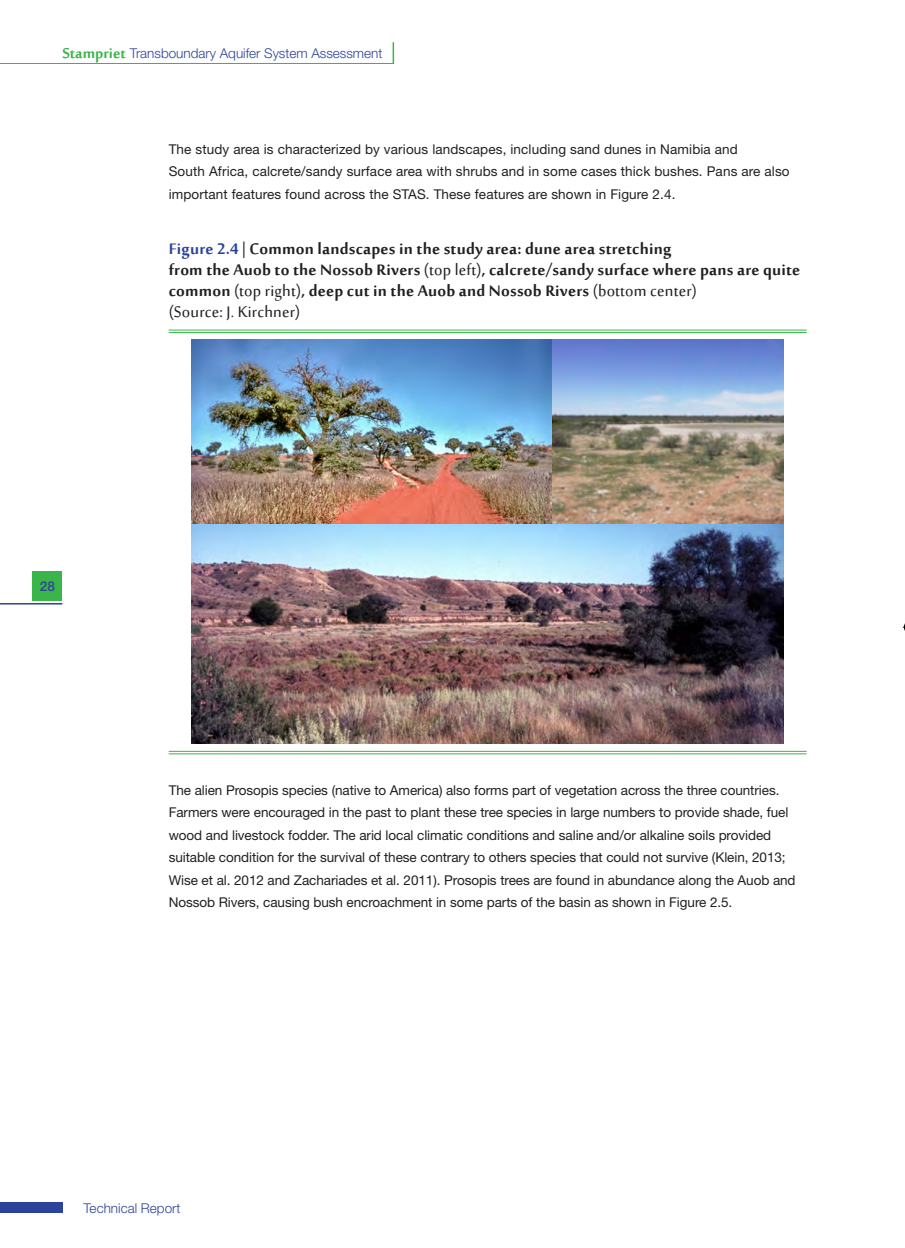
<style>
.page{position:relative;width:905px;height:1248px;background:#fff}
.page>*{position:absolute;margin:0;border:0;box-sizing:border-box;transform-origin:0 0}
.t1{font:700 21px/21px "Sakkal Majalla";letter-spacing:.01em;color:#231f20}
.t2{font:13.5px/22.5px "Helvetica Neue LT Std";letter-spacing:-.005em;color:#231f20}
.t3{font:300 13.5px "Helvetica Neue LT Std";color:#2b439b}
.t4{font:500 13.5px "Helvetica Neue LT Std";color:#2b439b}
.s1{font-family:"Sakkal Majalla";font-weight:700;font-size:19.5px;color:#3ab54a}
.s2{color:#2b439b}
.s3{font-weight:400}
</style>
<div class="page">
<hr style="left:0;top:603px;width:62px;height:1px;background:#2b439b">
<hr style="left:0;top:63px;width:394px;height:1px;background:#3ab54a">
<div style="left:0;top:1201px;width:62px;height:11px;background:#2b439b"></div>
<svg style="left:393px;top:42px;width:1px;height:21px"></svg>
<div style="left:33px;top:570px;width:29px;height:30px;background:#3ab54a"></div>
<hr style="left:169px;top:330px;width:637px;height:1px;background:#3ab54a">
<hr style="left:169px;top:332px;width:637px;height:1px;background:#3ab54a">
<hr style="left:169px;top:751px;width:637px;height:1px;background:#3ab54a">
<hr style="left:169px;top:753px;width:637px;height:1px;background:#3ab54a">
<img style="left:552px;top:340px;width:231px;height:184px">
<img style="left:192px;top:340px;width:359px;height:184px">
<img style="left:192px;top:524px;width:592px;height:219px">
<p class="t3" style="left:62px;top:45px;width:321px"><span class="s1">Stampriet</span> Transboundary Aquifer System Assessment</p>
<p class="t2" style="left:169px;top:138px;width:622px">The study area is characterized by various landscapes, including sand dunes in Namibia and<br>South Africa, calcrete/sandy surface area with shrubs and in some cases thick bushes. Pans are also important features found across the STAS. These features are shown in Figure 2.4.</p>
<p class="t1" style="left:169px;top:240px;width:633px"><span class="s2">Figure 2.4</span> | Common landscapes in the study area: dune area stretching<br>from the Auob to the Nossob Rivers <span class="s3">(top left)</span>, calcrete/sandy surface where pans are quite common <span class="s3">(top right)</span>, deep cut in the Auob and Nossob Rivers <span class="s3">(bottom center)<br>(Source: J. Kirchner)</span></p>
<p class="t4" style="left:40px;top:577px;width:17px">28</p>
<p class="t2" style="left:169px;top:778px;width:628px">The alien Prosopis species (native to America) also forms part of vegetation across the three countries.<br>Farmers were encouraged in the past to plant these tree species in large numbers to provide shade, fuel wood and livestock fodder. The arid local climatic conditions and saline and/or alkaline soils provided suitable condition for the survival of these contrary to others species that could not survive (Klein, 2013; Wise et al. 2012 and Zachariades et al. 2011). Prosopis trees are found in abundance along the Auob and Nossob Rivers, causing bush encroachment in some parts of the basin as shown in Figure 2.5.</p>
<p class="t3" style="left:84px;top:1199px;width:98px">Technical Report</p>
</div>
